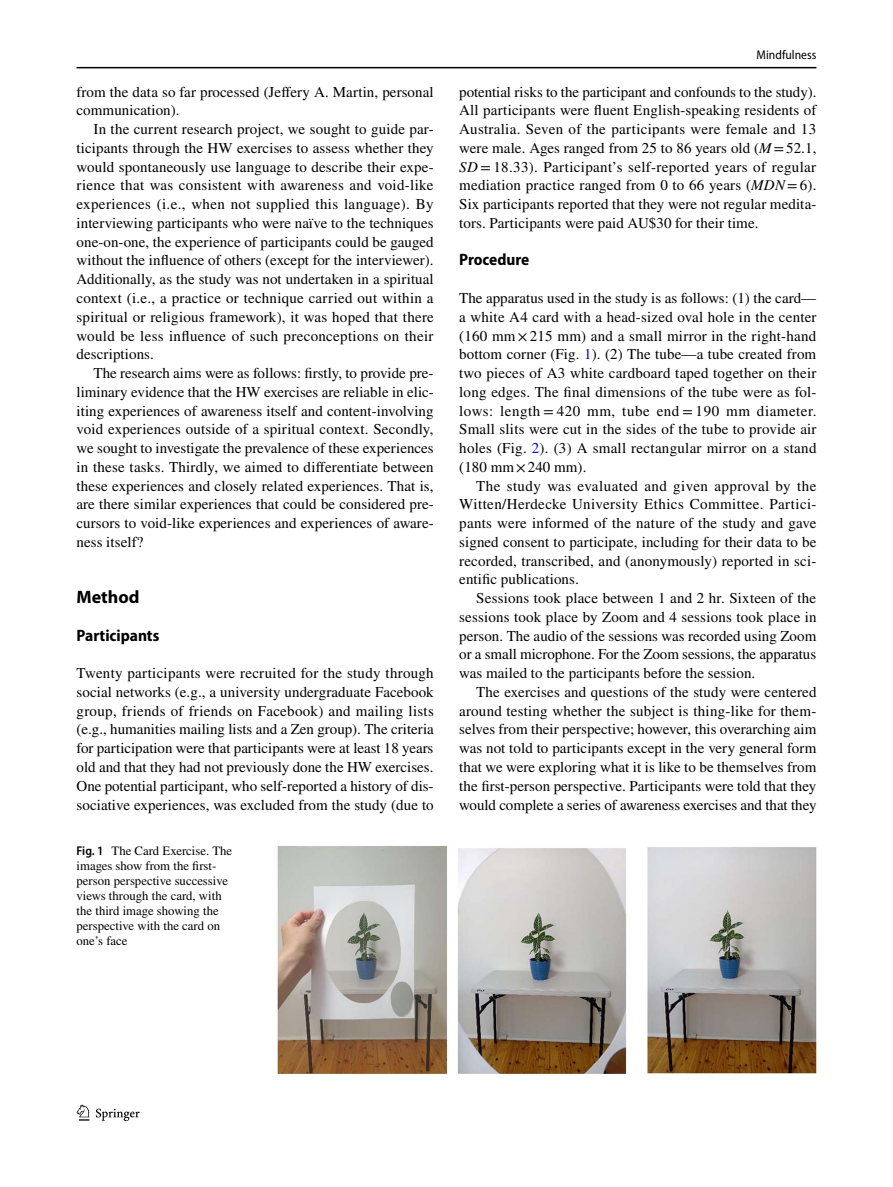
<style>
.page{position:relative;width:893px;height:1187px;background:#fff}
.page>*{position:absolute;margin:0;border:0;box-sizing:border-box;transform-origin:0 0}
.t1{font:700 18px "Myriad Pro";color:#000}
.t2{font:700 semi-condensed 16.5px "Myriad Pro";color:#000}
.t3{font:15px/18.8px "STIX";letter-spacing:.005em;color:#000;text-align:justify}
.t4{font:12.75px/15px "STIX";color:#000}
.t5{font:semi-condensed 12.75px "Myriad Pro";color:#000}
.s1{font-family:"Myriad Pro";font-weight:600;font-stretch:semi-condensed}
.s2{font-style:italic}
.s3{color:#00f}
</style>
<div class="page">
<hr style="left:77px;top:67px;width:739px;height:1px;background:#000">
<svg style="left:77px;top:1104px;width:12px;height:16px"></svg>
<svg style="left:96px;top:1108px;width:44px;height:12px"></svg>
<img style="left:276px;top:845px;width:540px;height:228px">
<p class="t3" style="left:77px;top:83px;width:359px">from the data so far processed (Jeffery A. Martin, personal communication).</p>
<p class="t3" style="left:77px;top:121px;width:359px;text-indent:17px">In the current research project, we sought to guide par&shy;ticipants through the HW exercises to assess whether they would spontaneously use language to describe their expe&shy;rience that was consistent with awareness and void-like experiences (i.e., when not supplied this language). By interviewing participants who were naïve to the techniques one-on-one, the experience of participants could be gauged without the influence of others (except for the interviewer).<br>Additionally, as the study was not undertaken in a spiritual context (i.e., a practice or technique carried out within a spiritual or religious framework), it was hoped that there would be less influence of such preconceptions on their descriptions.</p>
<p class="t3" style="left:77px;top:364px;width:359px;text-indent:17px">The research aims were as follows: firstly, to provide pre&shy;liminary evidence that the HW exercises are reliable in elic&shy;iting experiences of awareness itself and content-involving void experiences outside of a spiritual context. Secondly, we sought to investigate the prevalence of these experiences in these tasks. Thirdly, we aimed to differentiate between these experiences and closely related experiences. That is, are there similar experiences that could be considered pre&shy;cursors to void-like experiences and experiences of aware&shy;ness itself?</p>
<p class="t1" style="left:77px;top:585px;width:65px">Method</p>
<p class="t2" style="left:77px;top:626px;width:84px">Participants</p>
<p class="t3" style="left:77px;top:664px;width:359px">Twenty participants were recruited for the study through social networks (e.g., a university undergraduate Facebook group, friends of friends on Facebook) and mailing lists (e.g., humanities mailing lists and a Zen group). The criteria for participation were that participants were at least 18 years old and that they had not previously done the HW exercises.<br>One potential participant, who self-reported a history of dis&shy;sociative experiences, was excluded from the study (due to</p>
<p class="t4" style="left:77px;top:844px;width:157px"><span class="s1">Fig. 1</span> The Card Exercise. The images show from the first&shy;person perspective successive views through the card, with the third image showing the perspective with the card on one’s face</p>
<p class="t5" style="left:757px;top:48px;width:61px">Mindfulness</p>
<p class="t3" style="left:459px;top:83px;width:359px">potential risks to the participant and confounds to the study).<br>All participants were fluent English-speaking residents of Australia. Seven of the participants were female and 13 were male. Ages ranged from 25 to 86 years old (<span class="s2">M</span>=52.1, <span class="s2">SD</span> = 18.33). Participant’s self-reported years of regular mediation practice ranged from 0 to 66 years (<span class="s2">MDN</span>=6).<br>Six participants reported that they were not regular medita&shy;tors. Participants were paid AU$30 for their time.</p>
<p class="t2" style="left:459px;top:251px;width:72px">Procedure</p>
<p class="t3" style="left:459px;top:289px;width:359px">The apparatus used in the study is as follows: (1) the card— a white A4 card with a head-sized oval hole in the center (160 mm×215 mm) and a small mirror in the right-hand bottom corner (Fig. <span class="s3">1</span>). (2) The tube—a tube created from two pieces of A3 white cardboard taped together on their long edges. The final dimensions of the tube were as fol&shy;lows: length = 420 mm, tube end = 190 mm diameter.<br>Small slits were cut in the sides of the tube to provide air holes (Fig. <span class="s3">2</span>). (3) A small rectangular mirror on a stand (180 mm×240 mm).</p>
<p class="t3" style="left:459px;top:477px;width:359px;text-indent:17px">The study was evaluated and given approval by the Witten/Herdecke University Ethics Committee. Partici&shy;pants were informed of the nature of the study and gave signed consent to participate, including for their data to be recorded, transcribed, and (anonymously) reported in sci&shy;entific publications.</p>
<p class="t3" style="left:459px;top:589px;width:359px;text-indent:17px">Sessions took place between 1 and 2 hr. Sixteen of the sessions took place by Zoom and 4 sessions took place in person. The audio of the sessions was recorded using Zoom or a small microphone. For the Zoom sessions, the apparatus was mailed to the participants before the session.</p>
<p class="t3" style="left:459px;top:683px;width:359px;text-indent:17px">The exercises and questions of the study were centered around testing whether the subject is thing-like for them&shy;selves from their perspective; however, this overarching aim was not told to participants except in the very general form that we were exploring what it is like to be themselves from the first-person perspective. Participants were told that they would complete a series of awareness exercises and that they</p>
</div>
